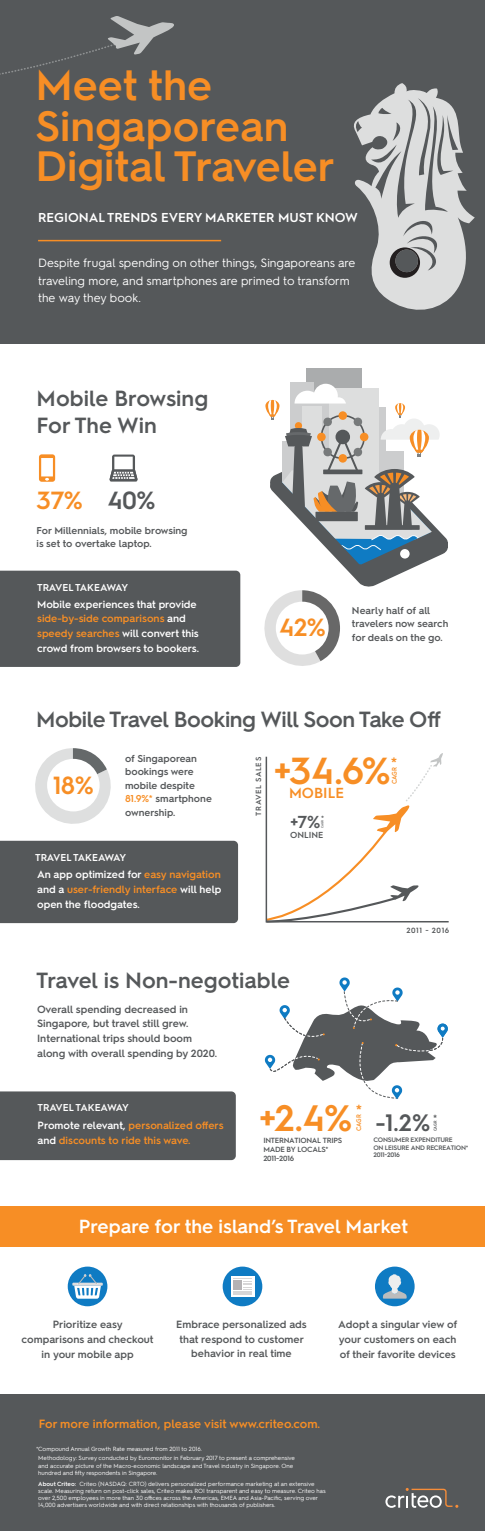
<style>
.page{position:relative;width:485px;height:1531px;background:#fff}
.page>*{position:absolute;margin:0;border:0;box-sizing:border-box;transform-origin:0 0}
.t1{font:600 42.5px/40.5px "Hurme Geometric Sans 2";color:#f78e25}
.t2{font:600 37.75px "Hurme Geometric Sans 2";color:#f78e25}
.t3{font:600 36.85px "Hurme Geometric Sans 2";color:#f78e25}
.t4{font:600 24.85px "Hurme Geometric Sans 2";color:#f78e25}
.t5{font:600 24.85px "Hurme Geometric Sans 2";color:#55585a}
.t6{font:600 23.8px "Hurme Geometric Sans 2";color:#55585a}
.t7{font:600 22px/26.4px "Hurme Geometric Sans 2";color:#55585a}
.t8{font:600 22px "Hurme Geometric Sans 2";letter-spacing:-.02em;color:#55585a}
.t9{font:600 19px "Hurme Geometric Sans 2";color:#fff}
.t10{font:600 17.35px "Hurme Geometric Sans 2";color:#55585a}
.t11{font:600 16.5px "Hurme Geometric Sans 2";color:#f78e25}
.t12{font:600 16.1px "Hurme Geometric Sans 2";color:#f78e25}
.t13{font:600 14.6px "Hurme Geometric Sans 2";color:#f78e25}
.t14{font:600 12.95px "Hurme Geometric Sans 2";color:#fff}
.t15{font:12px/17.5px "Hurme Geometric Sans 2";color:#fff}
.t16{font:600 12px "Hurme Geometric Sans 2";color:#f78e25}
.t17{font:600 10.5px/14.6px "Hurme Geometric Sans 2";color:#55585a;text-align:center}
.t18{font:600 10.5px/14.6px "Hurme Geometric Sans 2";color:#fff}
.t19{font:600 10.5px/14.6px "Hurme Geometric Sans 2";color:#f78e25}
.t20{font:600 10.4px "Hurme Geometric Sans 2";color:#55585a}
.t21{font:600 10px/13.5px "Hurme Geometric Sans 2";color:#55585a}
.t22{font:600 10px "Hurme Geometric Sans 2";letter-spacing:-.015em;color:#fff}
.t23{font:600 8.75px "Hurme Geometric Sans 2";color:#55585a}
.t24{font:600 7.6px "Hurme Geometric Sans 2";color:#55585a}
.t25{font:600 7.55px "Hurme Geometric Sans 2";letter-spacing:.08em;color:#55585a}
.t26{font:600 7.5px/9px "Hurme Geometric Sans 2";letter-spacing:-.035em;color:#55585a}
.t27{font:600 6.8px "Hurme Geometric Sans 2";color:#f78e25;scale:.89 1}
.t28{font:600 6.65px "Hurme Geometric Sans 2";color:#f78e25;scale:.89 1}
.t29{font:600 6.5px/7.8px "Hurme Geometric Sans 2";letter-spacing:-.035em;color:#55585a}
.t30{font:6px/7.2px "Hurme Geometric Sans 2";color:#fff}
.t31{font:600 4.3px "Hurme Geometric Sans 2";color:#55585a;scale:.89 1}
.t32{font:600 3.15px "Hurme Geometric Sans 2";color:#55585a;scale:.89 1}
.s1{color:#f78e25}
.s2{color:#fff}
.s3{font-weight:600}
</style>
<div class="page">
<div style="left:0;top:1394px;width:485px;height:136px;background:#55585a"></div>
<svg style="left:385px;top:1488px;width:73px;height:19px"></svg>
<div style="left:68px;top:1266px;width:39px;height:39px;background:#0f7bc3;border-radius:50%"></div>
<hr style="left:72px;top:1282px;width:31px;height:3px;background:#ddddde">
<svg style="left:74px;top:1274px;width:27px;height:24px"></svg>
<div style="left:223px;top:1266px;width:39px;height:39px;background:#0f7bc3;border-radius:50%"></div>
<svg style="left:231px;top:1276px;width:23px;height:20px"></svg>
<hr style="left:233px;top:1291px;width:19px;height:3px;background:#d7d6d7">
<svg style="left:233px;top:1278px;width:19px;height:11px"></svg>
<div style="left:375px;top:1266px;width:40px;height:39px;background:#0f7bc3;border-radius:50%"></div>
<svg style="left:383px;top:1274px;width:24px;height:24px"></svg>
<svg style="left:265px;top:755px;width:184px;height:168px"></svg>
<div style="left:0;top:570px;width:240px;height:97px;background:#55585a"></div>
<div style="left:0;top:840px;width:238px;height:83px;background:#55585a"></div>
<div style="left:0;top:1205px;width:485px;height:41px;background:#f78e25"></div>
<div style="left:0;top:1091px;width:236px;height:68px;background:#55585a"></div>
<svg style="left:265px;top:977px;width:183px;height:121px"></svg>
<svg style="left:35px;top:748px;width:76px;height:76px"></svg>
<div style="left:47px;top:758px;width:53px;height:53px;background:#fff;border-radius:50%"></div>
<div style="left:0;top:0;width:485px;height:343px;background:#55585a"></div>
<svg style="left:0;top:16px;width:174px;height:59px"></svg>
<svg style="left:354px;top:83px;width:121px;height:227px"></svg>
<svg style="left:355px;top:98px;width:103px;height:180px"></svg>
<hr style="left:38px;top:240px;width:183px;height:1px;background:#f78e25">
<div style="left:306px;top:368px;width:56px;height:87px;background:#aaacad"></div>
<svg style="left:264px;top:383px;width:184px;height:283px"></svg>
<svg style="left:39px;top:454px;width:16px;height:27px"></svg>
<svg style="left:109px;top:454px;width:29px;height:27px"></svg>
<h1 class="t1" style="left:35px;top:69px;width:301px">Meet the<br>Singaporean<br>Digital Traveler</h1>
<h3 class="t14" style="left:38px;top:212px;width:321px">REGIONAL TRENDS EVERY MARKETER MUST KNOW</h3>
<h3 class="t15" style="left:38px;top:255px;width:319px">Despite frugal spending on other things, Singaporeans are traveling more, and smartphones are primed to transform the way they book.</h3>
<h3 class="t7" style="left:37px;top:387px;width:173px">Mobile Browsing<br>For The Win</h3>
<h3 class="t4" style="left:37px;top:491px;width:48px">37%</h3>
<h3 class="t5" style="left:108px;top:491px;width:50px">40%</h3>
<h3 class="t21" style="left:37px;top:524px;width:153px">For Millennials, mobile browsing is set to overtake laptop.</h3>
<h3 class="t22" style="left:37px;top:583px;width:93px">TRAVEL TAKEAWAY</h3>
<h3 class="t18" style="left:37px;top:597px;width:164px">Mobile experiences that provide <span class="s1">side-by-side comparisons</span> and <span class="s1">speedy searches</span> will convert this crowd from browsers to bookers.</h3>
<h3 class="t4" style="left:279px;top:617px;width:48px">42%</h3>
<h3 class="t21" style="left:352px;top:604px;width:98px">Nearly half of all travelers now search</h3>
<h3 class="t21" style="left:352px;top:631px;width:92px">for deals on the go.</h3>
<h3 class="t8" style="left:36px;top:710px;width:407px">Mobile Travel Booking Will Soon Take Off</h3>
<h3 class="t4" style="left:53px;top:775px;width:43px">18%</h3>
<h3 class="t21" style="left:125px;top:752px;width:88px">of Singaporean bookings were mobile despite<br><span class="s1">81.9%*</span> smartphone ownership.</h3>
<h3 class="t22" style="left:35px;top:853px;width:93px">TRAVEL TAKEAWAY</h3>
<h3 class="t18" style="left:37px;top:868px;width:186px;text-align:justify">An app optimized for <span class="s1">easy navigation </span>and a <span class="s1">user-friendly interface</span> will help open the floodgates.</h3>
<p class="t25" style="left:256px;top:815px;width:60px;rotate:-90deg">TRAVEL SALES</p>
<h2 class="t2" style="left:274px;top:756px;width:119px">+34.6%</h2>
<p class="t27" style="left:392px;top:784px;width:21px;rotate:-90deg">CAGR</p>
<h3 class="t11" style="left:391px;top:757px;width:8px">*</h3>
<h3 class="t13" style="left:289px;top:787px;width:57px">MOBILE</h3>
<h3 class="t10" style="left:290px;top:815px;width:32px">+7%</h3>
<p class="t32" style="left:321px;top:828px;width:10px;rotate:-90deg">CAGR</p>
<p class="t24" style="left:321px;top:815px;width:4px">*</p>
<h3 class="t23" style="left:290px;top:831px;width:35px">ONLINE</h3>
<p class="t25" style="left:406px;top:926px;width:45px">2011 - 2016</p>
<h3 class="t7" style="left:36px;top:968px;width:255px">Travel is Non-negotiable</h3>
<h3 class="t17" style="left:37px;top:1002px;width:181px;text-align:left">Overall spending decreased in Singapore, but travel still grew.<br>International trips should boom along with overall spending by 2020.</h3>
<h3 class="t22" style="left:38px;top:1103px;width:93px">TRAVEL TAKEAWAY</h3>
<h3 class="t19" style="left:38px;top:1118px;width:187px"><span class="s2">Promote relevant,</span> personalized offers <span class="s2">and</span> discounts to ride this wave.</h3>
<h3 class="t6" style="left:376px;top:1113px;width:56px">-1.2%</h3>
<p class="t31" style="left:434px;top:1131px;width:14px;rotate:-90deg">CAGR</p>
<h3 class="t3" style="left:259px;top:1104px;width:95px">+2.4%</h3>
<p class="t28" style="left:356px;top:1131px;width:20px;rotate:-90deg">CAGR</p>
<h3 class="t12" style="left:356px;top:1104px;width:8px">*</h3>
<h3 class="t20" style="left:433px;top:1113px;width:6px">*</h3>
<p class="t29" style="left:373px;top:1136px;width:97px">CONSUMER EXPENDITURE<br>ON LEISURE AND RECREATION*<br>2011-2016</p>
<p class="t26" style="left:263px;top:1135px;width:80px">INTERNATIONAL TRIPS<br>MADE BY LOCALS*<br>2011-2016</p>
<h3 class="t9" style="left:79px;top:1219px;width:331px">Prepare for the island’s Travel Market</h3>
<h3 class="t17" style="left:22px;top:1318px;width:133px">Prioritize easy comparisons and checkout in your mobile app</h3>
<h3 class="t17" style="left:176px;top:1317px;width:132px">Embrace personalized ads that respond to customer behavior in real time</h3>
<h3 class="t17" style="left:338px;top:1317px;width:121px;text-align:justify">Adopt a singular view of your customers on each of their favorite devices</h3>
<h3 class="t16" style="left:39px;top:1418px;width:283px">For more information, please visit www.criteo.com.</h3>
<p class="t30" style="left:38px;top:1443px;width:258px;line-height:9.7px;text-indent:-2px">*Compound Annual Growth Rate measured from 2011 to 2016.<br>Methodology: Survey conducted by Euromonitor in February 2017 to present a comprehensive</p>
<p class="t30" style="left:38px;top:1461px;width:257px">and accurate picture of the Macro-economic landscape and Travel industry in Singapore. One hundred and fifty respondents in Singapore.</p>
<p class="t30" style="left:38px;top:1480px;width:289px"><span class="s3">About Criteo:</span> Criteo (NASDAQ: CRTO) delivers personalized performance marketing at an extensive scale. Measuring return on post-click sales, Criteo makes ROI transparent and easy to measure. Criteo has over 2,500 employees in more than 30 offices across the Americas, EMEA and Asia-Pacific, serving over 14,000 advertisers worldwide and with direct relationships with thousands of publishers.</p>
</div>
